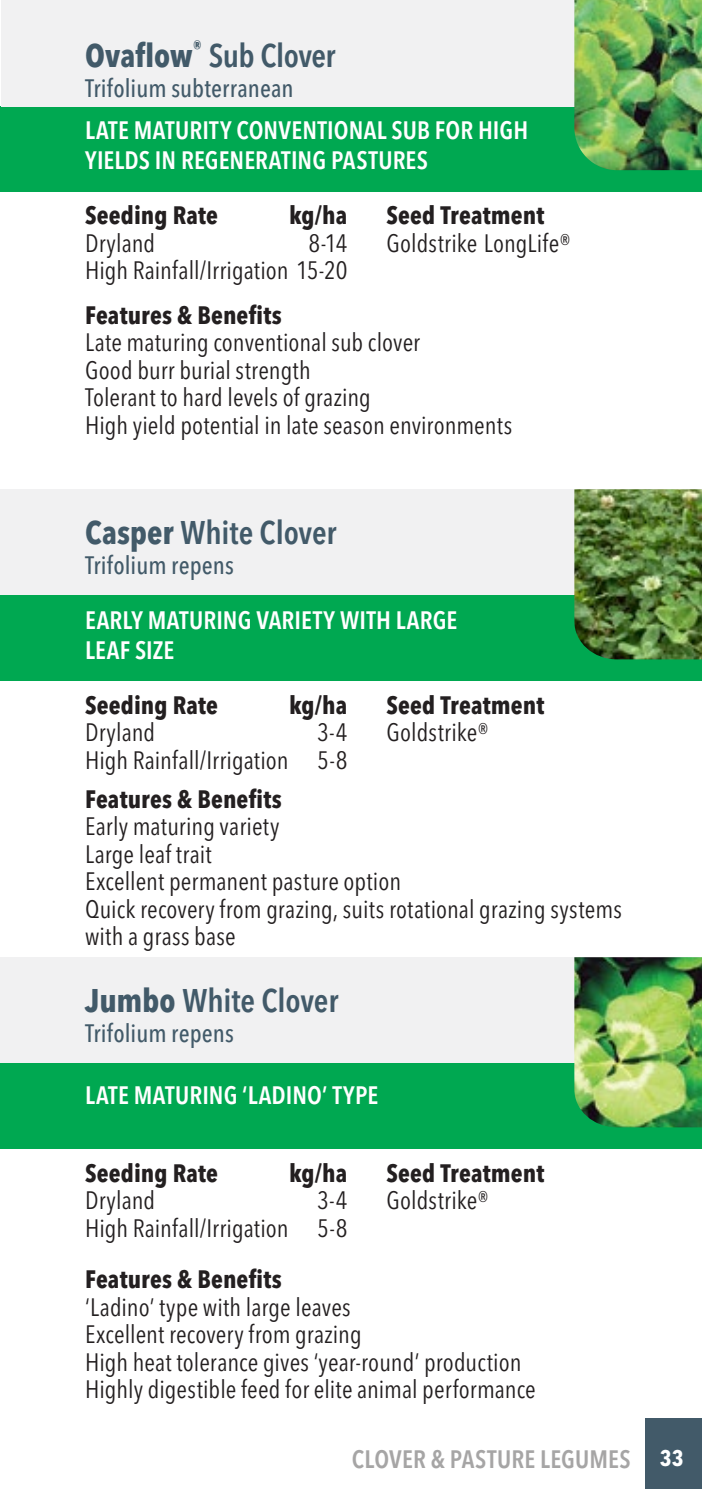
<style>
.page{position:relative;width:702px;height:1489px;background:#fff}
.page>*{position:absolute;margin:0;border:0;box-sizing:border-box;transform-origin:0 0}
.t1{font:600 condensed 32.5px "Avenir Next LT Pro";letter-spacing:-.01em;color:#425a69}
.t2{font:condensed 25px/27.5px "Avenir Next LT Pro";letter-spacing:.005em;color:#231f20;text-align:right}
.t3{font:700 condensed 25px "Avenir Next LT Pro";letter-spacing:.005em;color:#231f20}
.t4{font:600 condensed 25px/30px "Avenir Next LT Pro";letter-spacing:.005em;color:#fff}
.t5{font:500 condensed 25px "Avenir Next LT Pro";letter-spacing:.005em;color:#425a69}
.t6{font:600 condensed 25px "Avenir Next LT Pro";letter-spacing:.005em;color:#a6a5a5}
.s1{font-weight:700}
.s2{font-weight:700;font-size:22.5px;color:#fff}
</style>
<div class="page">
<div style="left:0;top:106px;width:702px;height:85px;background:#00a851"></div>
<div style="left:1px;top:0;width:701px;height:106px;background:#f1f1f2"></div>
<div style="left:0;top:489px;width:702px;height:106px;background:#f1f1f2"></div>
<div style="left:0;top:957px;width:702px;height:113px;background:#f1f1f2"></div>
<div style="left:0;top:595px;width:702px;height:85px;background:#00a851"></div>
<div style="left:0;top:1063px;width:702px;height:85px;background:#00a851"></div>
<img style="left:574px;top:489px;width:128px;height:170px">
<img style="left:574px;top:957px;width:128px;height:170px">
<img style="left:574px;top:0;width:128px;height:170px">
<div style="left:645px;top:1417px;width:57px;height:71px;background:#425a69"></div>
<h1 class="t1" style="left:85px;top:35px;width:252px"><span class="s1">Ovaflow</span><sup>®</sup> Sub Clover</h1>
<p class="t5" style="left:85px;top:73px;width:210px">Trifolium subterranean</p>
<p class="t4" style="left:85px;top:115px;width:445px">LATE MATURITY CONVENTIONAL SUB FOR HIGH<br>YIELDS IN REGENERATING PASTURES</p>
<p class="t3" style="left:85px;top:200px;width:134px">Seeding Rate</p>
<p class="t3" style="left:289px;top:200px;width:60px">kg/ha</p>
<p class="t2" style="left:85px;top:229px;width:72px">Dryland</p>
<p class="t2" style="left:85px;top:229px;width:264px">8-14<br>High Rainfall/Irrigation 15-20</p>
<p class="t3" style="left:386px;top:200px;width:159px">Seed Treatment</p>
<p class="t2" style="left:386px;top:229px;width:186px">Goldstrike LongLife®</p>
<p class="t3" style="left:85px;top:299px;width:198px">Features &amp; Benefits</p>
<p class="t2" style="left:85px;top:329px;width:428px;text-align:left">Late maturing conventional sub clover<br>Good burr burial strength<br>Tolerant to hard levels of grazing<br>High yield potential in late season environments</p>
<h1 class="t1" style="left:85px;top:513px;width:253px"><span class="s1">Casper</span> White Clover</h1>
<p class="t5" style="left:85px;top:550px;width:150px">Trifolium repens</p>
<p class="t4" style="left:85px;top:605px;width:374px">EARLY MATURING VARIETY WITH LARGE<br>LEAF SIZE</p>
<p class="t3" style="left:85px;top:689px;width:134px">Seeding Rate</p>
<p class="t3" style="left:289px;top:689px;width:60px">kg/ha</p>
<p class="t2" style="left:85px;top:718px;width:72px">Dryland</p>
<p class="t2" style="left:85px;top:718px;width:264px">3-4<br>High Rainfall/Irrigation 5-8</p>
<p class="t3" style="left:386px;top:689px;width:159px">Seed Treatment</p>
<p class="t2" style="left:386px;top:718px;width:104px">Goldstrike®</p>
<p class="t3" style="left:85px;top:783px;width:198px">Features &amp; Benefits</p>
<p class="t2" style="left:85px;top:812px;width:538px;text-align:left">Early maturing variety<br>Large leaf trait<br>Excellent permanent pasture option<br>Quick recovery from grazing, suits rotational grazing systems with a grass base</p>
<h1 class="t1" style="left:85px;top:980px;width:255px"><span class="s1">Jumbo</span> White Clover</h1>
<p class="t5" style="left:85px;top:1018px;width:150px">Trifolium repens</p>
<p class="t4" style="left:85px;top:1079px;width:295px">LATE MATURING ‘LADINO’ TYPE</p>
<p class="t3" style="left:85px;top:1157px;width:134px">Seeding Rate</p>
<p class="t3" style="left:289px;top:1157px;width:60px">kg/ha</p>
<p class="t2" style="left:85px;top:1186px;width:72px">Dryland</p>
<p class="t2" style="left:85px;top:1186px;width:264px">3-4<br>High Rainfall/Irrigation 5-8</p>
<p class="t3" style="left:386px;top:1157px;width:159px">Seed Treatment</p>
<p class="t2" style="left:386px;top:1186px;width:104px">Goldstrike®</p>
<p class="t3" style="left:85px;top:1263px;width:198px">Features &amp; Benefits</p>
<p class="t2" style="left:85px;top:1292px;width:452px;text-align:left">‘Ladino’ type with large leaves<br>Excellent recovery from grazing<br>High heat tolerance gives ‘year-round’ production Highly digestible feed for elite animal performance</p>
<p class="t6" style="left:352px;top:1443px;width:333px">CLOVER &amp; PASTURE LEGUMES <span class="s2">33</span></p>
</div>
